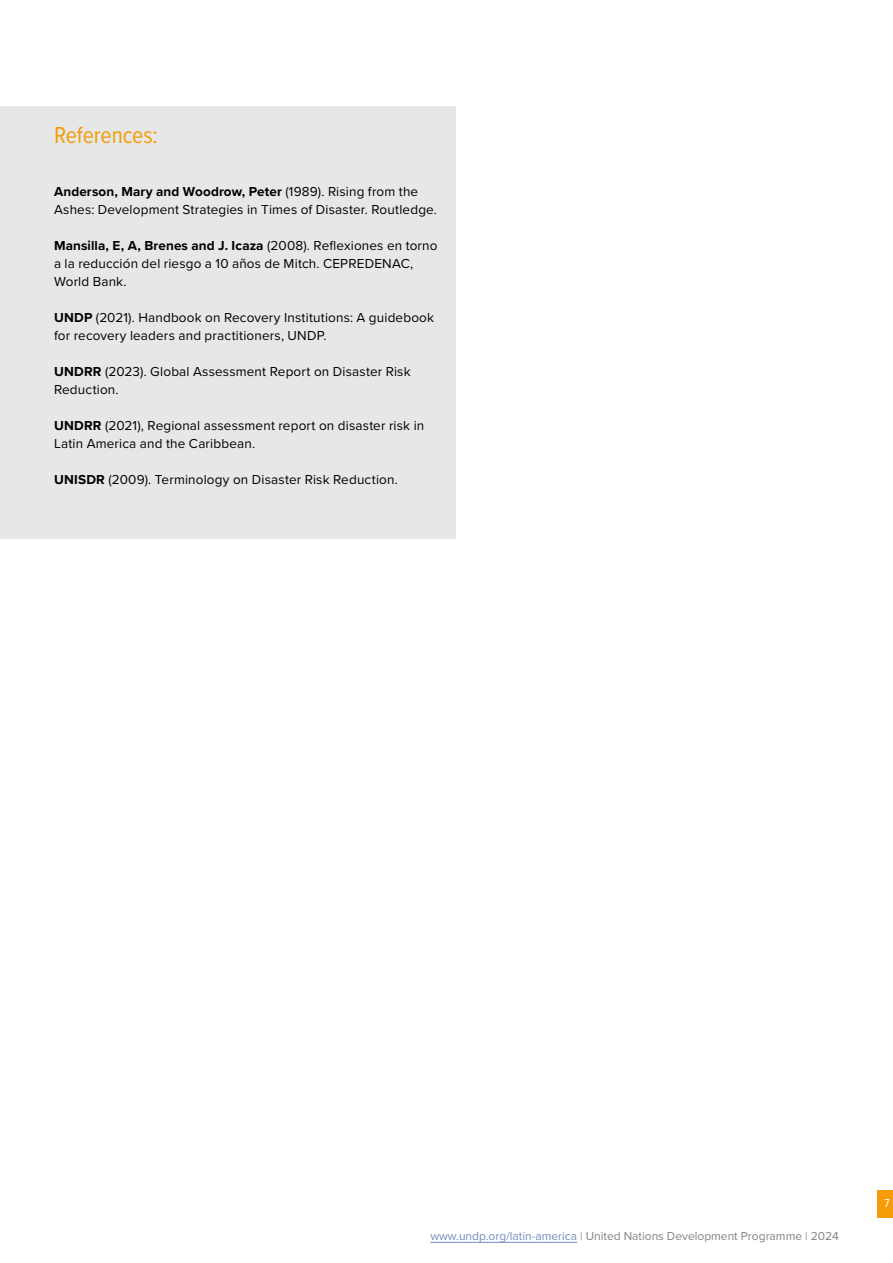
<style>
.page{position:relative;width:893px;height:1263px;background:#fff}
.page>*{position:absolute;margin:0;border:0;box-sizing:border-box;transform-origin:0 0}
.t1{font:24px "Proxima Nova Cond";letter-spacing:-.01em;color:#f59c08}
.t2{font:13.5px/18px "Proxima Nova";letter-spacing:.01em;color:#000}
.t3{font:12px "Proxima Nova";color:#808285}
.t4{font:12px "Proxima Nova Cond";color:#fff}
.s1{font-weight:700}
.s2{color:#748cbd}
</style>
<div class="page">
<hr style="left:430px;top:1242px;width:147px;height:1px;background:#748cbd">
<div style="left:877px;top:1190px;width:16px;height:27px;background:#f59c08"></div>
<div style="left:0;top:106px;width:455px;height:432px;background:#e6e7e8"></div>
<h1 class="t1" style="left:54px;top:118px;width:105px">References:</h1>
<p class="t2" style="left:54px;top:182px;width:384px"><span class="s1">Anderson, Mary and Woodrow, Peter</span> (1989). Rising from the<br>Ashes: Development Strategies in Times of Disaster. Routledge.</p>
<p class="t2" style="left:54px;top:236px;width:385px"><span class="s1">Mansilla, E, A, Brenes and J. Icaza</span> (2008). Reflexiones en torno a la reducción del riesgo a 10 años de Mitch. CEPREDENAC,<br>World Bank.</p>
<p class="t2" style="left:54px;top:308px;width:382px"><span class="s1">UNDP</span> (2021). Handbook on Recovery Institutions: A guidebook for recovery leaders and practitioners, UNDP.</p>
<p class="t2" style="left:54px;top:362px;width:358px"><span class="s1">UNDRR</span> (2023). Global Assessment Report on Disaster Risk<br>Reduction.</p>
<p class="t2" style="left:54px;top:416px;width:372px"><span class="s1">UNDRR</span> (2021), Regional assessment report on disaster risk in<br>Latin America and the Caribbean.</p>
<p class="t2" style="left:54px;top:470px;width:345px"><span class="s1">UNISDR</span> (2009). Terminology on Disaster Risk Reduction.</p>
<p class="t3" style="left:430px;top:1227px;width:410px"><span class="s2">www.undp.org/latin-america</span> | United Nations Development Programme | 2024</p>
<p class="t4" style="left:884px;top:1194px;width:7px">7</p>
</div>
